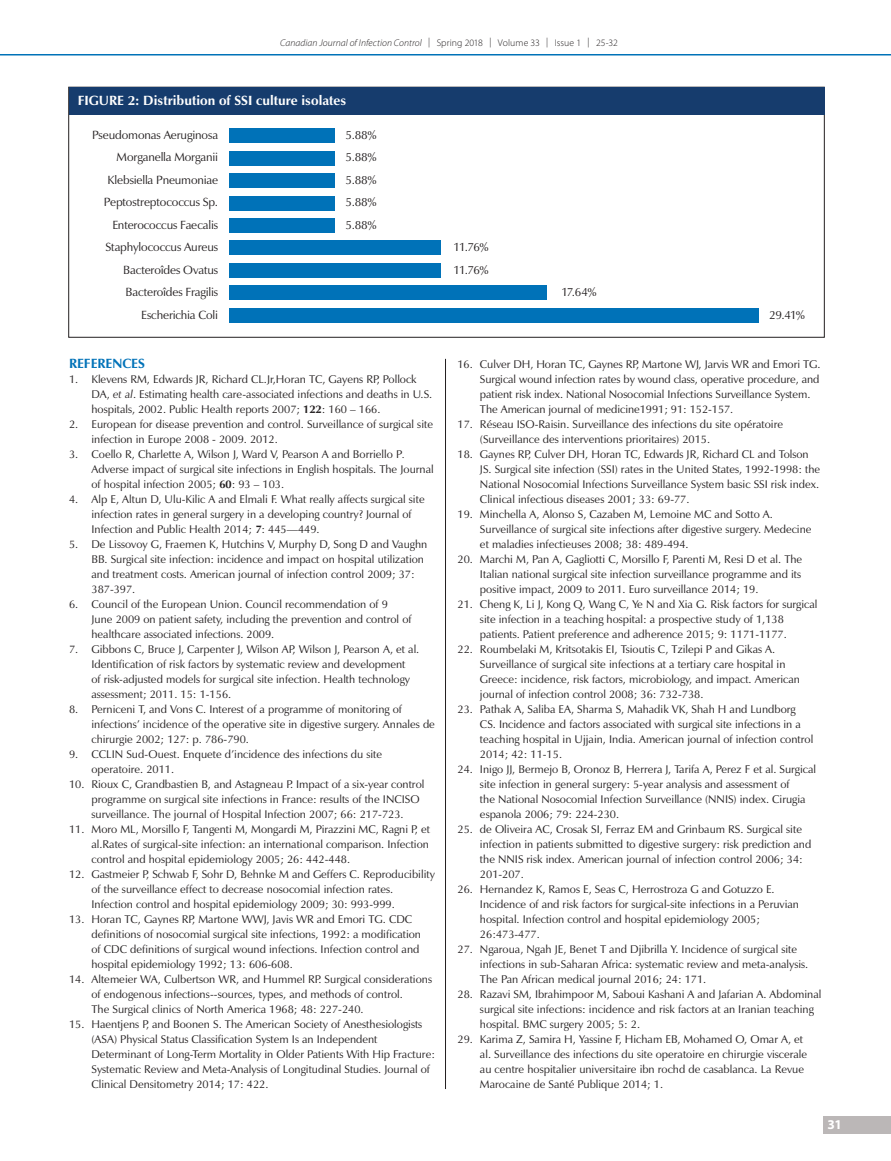
<style>
.page{position:relative;width:891px;height:1161px;background:#fff}
.page>*{position:absolute;margin:0;border:0;box-sizing:border-box;transform-origin:0 0}
.t1{font:700 13.5px "Zapf Humanist 601 BT";color:#fff}
.t2{font:700 13.5px "Zapf Humanist 601 BT";color:#0072b8}
.t3{font:700 13.5px "Myriad Pro";color:#fff}
.t4{font:12px/22.5px "Zapf Humanist 601 BT";letter-spacing:-.015em;color:#231f20;text-align:right}
.t5{font:11.25px/15px "Zapf Humanist 601 BT";color:#231f20}
.t6{font:italic 300 9.75px "Myriad Pro";letter-spacing:.01em;color:#231f20}
.s1{font-style:normal}
.s2{font-style:italic}
.s3{font-weight:700}
</style>
<div class="page">
<hr style="left:0;top:54px;width:891px;height:2px;background:#0072b8">
<hr style="left:445px;top:359px;width:1px;height:730px;background:#231f20">
<div style="left:69px;top:87px;width:756px;height:28px;background:#163c6d"></div>
<div style="left:229px;top:128px;width:106px;height:15px;background:#0072b8"></div>
<div style="left:229px;top:151px;width:106px;height:14px;background:#0072b8"></div>
<div style="left:229px;top:173px;width:106px;height:15px;background:#0072b8"></div>
<div style="left:229px;top:196px;width:106px;height:14px;background:#0072b8"></div>
<div style="left:229px;top:218px;width:106px;height:15px;background:#0072b8"></div>
<div style="left:229px;top:241px;width:212px;height:14px;background:#0072b8"></div>
<div style="left:229px;top:263px;width:212px;height:15px;background:#0072b8"></div>
<div style="left:229px;top:286px;width:318px;height:14px;background:#0072b8"></div>
<div style="left:229px;top:308px;width:530px;height:15px;background:#0072b8"></div>
<div style="left:824px;top:1116px;width:67px;height:18px;background:#bbb7b7"></div>
<p class="t6" style="left:280px;top:37px;width:339px">Canadian Journal of Infection Control <span class="s1">| Spring 2018 | Volume 33 | Issue 1 | 25-32</span></p>
<p class="t1" style="left:78px;top:92px;width:270px">FIGURE 2: Distribution of SSI culture isolates</p>
<p class="t4" style="left:92px;top:124px;width:128px">Pseudomonas Aeruginosa<br>Morganella Morganii<br>Klebsiella Pneumoniae<br>Peptostreptococcus Sp.<br>Enterococcus Faecalis<br>Staphylococcus Aureus<br>Bacteroîdes Ovatus<br>Bacteroîdes Fragilis<br>Escherichia Coli</p>
<p class="t4" style="left:346px;top:124px;width:33px;text-align:justify">5.88% 5.88% 5.88% 5.88% 5.88%</p>
<p class="t4" style="left:454px;top:236px;width:36px;text-align:left">11.76%<br>11.76%</p>
<p class="t4" style="left:562px;top:281px;width:36px">17.64%</p>
<p class="t4" style="left:769px;top:304px;width:37px">29.41%</p>
<p class="t2" style="left:69px;top:355px;width:77px">REFERENCES</p>
<p class="t5" style="left:91px;top:372px;width:342px;text-indent:-22px">1. Klevens RM, Edwards JR, Richard CL.Jr,Horan TC, Gayens RP, Pollock<br>DA, <span class="s2">et al</span>. Estimating health care-associated infections and deaths in U.S. hospitals, 2002. Public Health reports 2007; <span class="s3">122</span>: 160 – 166.</p>
<p class="t5" style="left:91px;top:417px;width:343px;text-indent:-22px">2. European for disease prevention and control. Surveillance of surgical site infection in Europe 2008 - 2009. 2012.</p>
<p class="t5" style="left:91px;top:447px;width:344px;text-indent:-22px">3. Coello R, Charlette A, Wilson J, Ward V, Pearson A and Borriello P<span class="s2">.<br></span>Adverse impact of surgical site infections in English hospitals. The Journal of hospital infection 2005; <span class="s3">60</span>: 93 – 103.</p>
<p class="t5" style="left:91px;top:492px;width:335px;text-indent:-22px">4. Alp E, Altun D, Ulu-Kilic A and Elmali F. What really affects surgical site infection rates in general surgery in a developing country? Journal of<br>Infection and Public Health 2014; <span class="s3">7</span>: 445—449.</p>
<p class="t5" style="left:91px;top:537px;width:337px;text-indent:-22px">5. De Lissovoy G, Fraemen K, Hutchins V, Murphy D, Song D and Vaughn BB. Surgical site infection: incidence and impact on hospital utilization and treatment costs. American journal of infection control 2009; 37:<br>387-397.</p>
<p class="t5" style="left:91px;top:597px;width:322px;text-indent:-22px">6. Council of the European Union. Council recommendation of 9<br>June 2009 on patient safety, including the prevention and control of healthcare associated infections. 2009.</p>
<p class="t5" style="left:91px;top:642px;width:329px;text-indent:-22px">7. Gibbons C, Bruce J, Carpenter J, Wilson AP, Wilson J, Pearson A, et al.<br>Identification of risk factors by systematic review and development<br>of risk-adjusted models for surgical site infection. Health technology assessment; 2011. 15: 1-156.</p>
<p class="t5" style="left:91px;top:702px;width:345px;text-indent:-22px">8. Perniceni T, and Vons C. Interest of a programme of monitoring of infections’ incidence of the operative site in digestive surgery. Annales de chirurgie 2002; 127: p. 786-790.</p>
<p class="t5" style="left:91px;top:747px;width:292px;text-indent:-22px">9. CCLIN Sud-Ouest. Enquete d’incidence des infections du site operatoire. 2011.</p>
<p class="t5" style="left:91px;top:777px;width:334px;text-indent:-22px">10. Rioux C, Grandbastien B, and Astagneau P. Impact of a six-year control programme on surgical site infections in France: results of the INCISO surveillance. The journal of Hospital Infection 2007; 66: 217-723.</p>
<p class="t5" style="left:91px;top:822px;width:340px;text-align:justify;text-indent:-22px">11. Moro ML, Morsillo F, Tangenti M, Mongardi M, Pirazzini MC, Ragni P, et al.Rates of surgical-site infection: an international comparison. Infection control and hospital epidemiology 2005; 26: 442-448.</p>
<p class="t5" style="left:91px;top:867px;width:345px;text-indent:-22px">12. Gastmeier P, Schwab F, Sohr D, Behnke M and Geffers C. Reproducibility of the surveillance effect to decrease nosocomial infection rates.<br>Infection control and hospital epidemiology 2009; 30: 993-999.</p>
<p class="t5" style="left:91px;top:912px;width:331px;text-indent:-22px">13. Horan TC, Gaynes RP, Martone WWJ, Javis WR and Emori TG. CDC definitions of nosocomial surgical site infections, 1992: a modification of CDC definitions of surgical wound infections. Infection control and hospital epidemiology 1992; 13: 606-608.</p>
<p class="t5" style="left:91px;top:972px;width:342px;text-indent:-22px">14. Altemeier WA, Culbertson WR, and Hummel RP. Surgical considerations of endogenous infections--sources, types, and methods of control.<br>The Surgical clinics of North America 1968; 48: 227-240.</p>
<p class="t5" style="left:91px;top:1017px;width:345px;text-indent:-22px">15. Haentjens P, and Boonen S. The American Society of Anesthesiologists (ASA) Physical Status Classification System Is an Independent Determinant of Long-Term Mortality in Older Patients With Hip Fracture:<br>Systematic Review and Meta-Analysis of Longitudinal Studies. Journal of Clinical Densitometry 2014; 17: 422.</p>
<p class="t5" style="left:480px;top:357px;width:342px;text-indent:-22px">16. Culver DH, Horan TC, Gaynes RP, Martone WJ, Jarvis WR and Emori TG.<br>Surgical wound infection rates by wound class, operative procedure, and patient risk index. National Nosocomial Infections Surveillance System.<br>The American journal of medicine1991; 91: 152-157.</p>
<p class="t5" style="left:480px;top:417px;width:305px;text-indent:-22px">17. Réseau ISO-Raisin. Surveillance des infections du site opératoire (Surveillance des interventions prioritaires) 2015.</p>
<p class="t5" style="left:480px;top:447px;width:342px;text-indent:-22px">18. Gaynes RP, Culver DH, Horan TC, Edwards JR, Richard CL and Tolson JS. Surgical site infection (SSI) rates in the United States, 1992-1998: the National Nosocomial Infections Surveillance System basic SSI risk index.<br>Clinical infectious diseases 2001; 33: 69-77.</p>
<p class="t5" style="left:480px;top:507px;width:333px;text-indent:-22px">19. Minchella A, Alonso S, Cazaben M, Lemoine MC and Sotto A.<br>Surveillance of surgical site infections after digestive surgery. Medecine et maladies infectieuses 2008; 38: 489-494.</p>
<p class="t5" style="left:480px;top:552px;width:324px;text-align:justify;text-indent:-22px">20. Marchi M, Pan A, Gagliotti C, Morsillo F, Parenti M, Resi D et al. The Italian national surgical site infection surveillance programme and its positive impact, 2009 to 2011. Euro surveillance 2014; 19.</p>
<p class="t5" style="left:480px;top:597px;width:339px;text-indent:-22px">21. Cheng K, Li J, Kong Q, Wang C, Ye N and Xia G. Risk factors for surgical site infection in a teaching hospital: a prospective study of 1,138 patients. Patient preference and adherence 2015; 9: 1171-1177.</p>
<p class="t5" style="left:480px;top:642px;width:322px;text-indent:-22px">22. Roumbelaki M, Kritsotakis EI, Tsioutis C, Tzilepi P and Gikas A.<br>Surveillance of surgical site infections at a tertiary care hospital in Greece: incidence, risk factors, microbiology, and impact. American journal of infection control 2008; 36: 732-738.</p>
<p class="t5" style="left:480px;top:702px;width:335px;text-indent:-22px">23. Pathak A, Saliba EA, Sharma S, Mahadik VK, Shah H and Lundborg CS. Incidence and factors associated with surgical site infections in a teaching hospital in Ujjain, India. American journal of infection control 2014; 42: 11-15.</p>
<p class="t5" style="left:480px;top:762px;width:338px;text-indent:-22px">24. Inigo JJ, Bermejo B, Oronoz B, Herrera J, Tarifa A, Perez F et al. Surgical site infection in general surgery: 5-year analysis and assessment of<br>the National Nosocomial Infection Surveillance (NNIS) index. Cirugia espanola 2006; 79: 224-230.</p>
<p class="t5" style="left:480px;top:822px;width:333px;text-indent:-22px">25. de Oliveira AC, Crosak SI, Ferraz EM and Grinbaum RS. Surgical site infection in patients submitted to digestive surgery: risk prediction and the NNIS risk index. American journal of infection control 2006; 34:<br>201-207.</p>
<p class="t5" style="left:480px;top:882px;width:321px;text-indent:-22px">26. Hernandez K, Ramos E, Seas C, Herrostroza G and Gotuzzo E.<br>Incidence of and risk factors for surgical-site infections in a Peruvian hospital. Infection control and hospital epidemiology 2005; 26:473-477.</p>
<p class="t5" style="left:480px;top:942px;width:330px;text-indent:-22px">27. Ngaroua, Ngah JE, Benet T and Djibrilla Y. Incidence of surgical site infections in sub-Saharan Africa: systematic review and meta-analysis.<br>The Pan African medical journal 2016; 24: 171.</p>
<p class="t5" style="left:480px;top:987px;width:343px;text-indent:-22px">28. Razavi SM, Ibrahimpoor M, Saboui Kashani A and Jafarian A. Abdominal surgical site infections: incidence and risk factors at an Iranian teaching hospital. BMC surgery 2005; 5: 2.</p>
<p class="t5" style="left:480px;top:1032px;width:329px;text-indent:-22px">29. Karima Z, Samira H, Yassine F, Hicham EB, Mohamed O, Omar A, et al. Surveillance des infections du site operatoire en chirurgie viscerale au centre hospitalier universitaire ibn rochd de casablanca. La Revue Marocaine de Santé Publique 2014; 1.</p>
<p class="t3" style="left:827px;top:1116px;width:16px">31</p>
</div>
